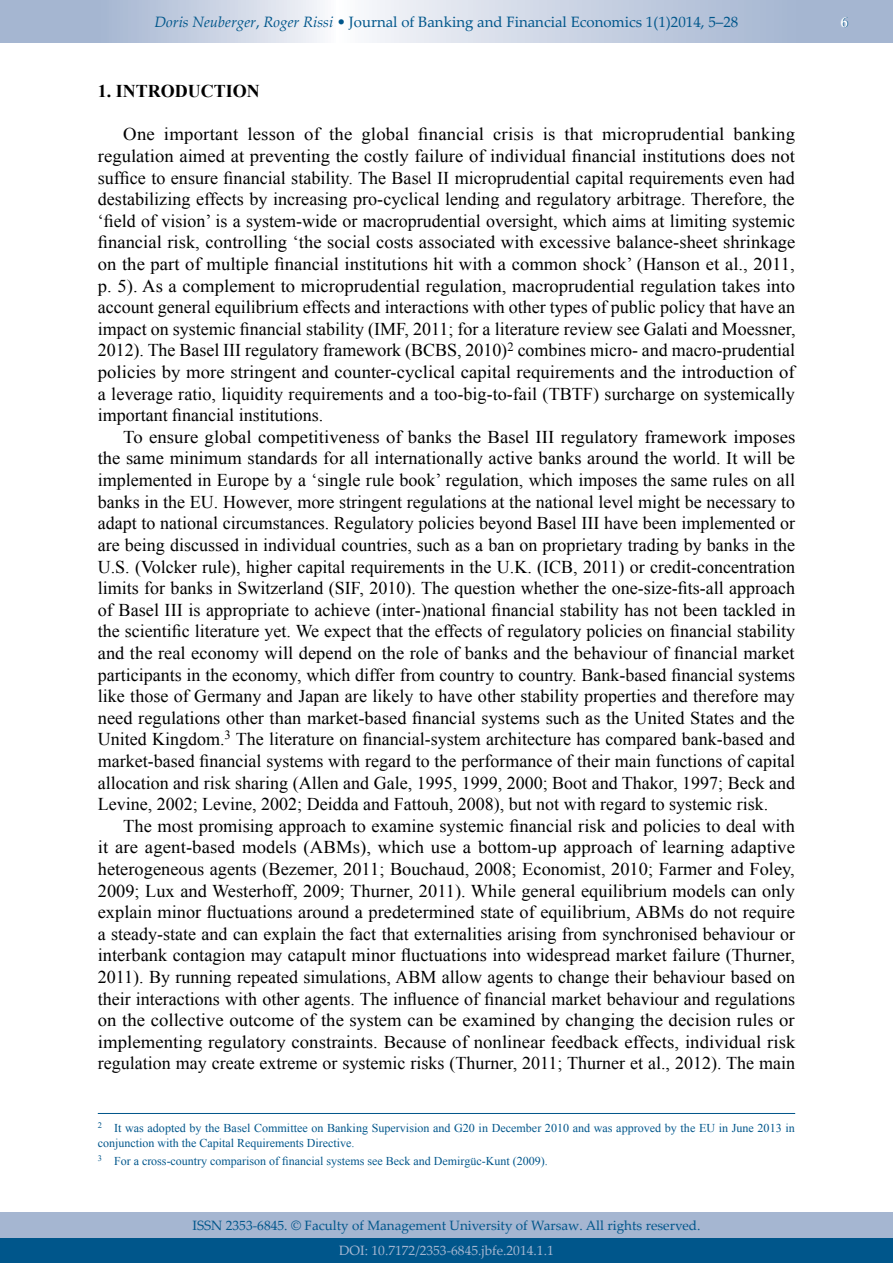
<style>
.page{position:relative;width:893px;height:1263px;background:#fff}
.page>*{position:absolute;margin:0;border:0;box-sizing:border-box;transform-origin:0 0}
.t1{font:18px/21.6px "Times New Roman";color:#000;text-align:justify;scale:1.04 1}
.t2{font:18px/21.6px "Times New Roman";color:#000;text-align:justify}
.t3{font:700 18px "Times New Roman";color:#000}
.t4{font:15px "Palatino Linotype";color:#00568b}
.t5{font:700 15px "Palatino Linotype";color:#fff}
.t6{font:13.5px "Palatino Linotype";color:#00568b}
.t7{font:13.5px "Palatino Linotype";color:#a5b6d1}
.t8{font:12px/14.4px "Times New Roman";color:#00568b}
.s1{font-style:italic}
</style>
<div class="page">
<div style="left:795px;top:0;width:98px;height:43px;background:#a5b6d1"></div>
<svg style="left:98px;top:0;width:697px;height:43px;background:#cdd6e5"></svg>
<div style="left:0;top:1237px;width:893px;height:26px;background:#00568b"></div>
<div style="left:0;top:1212px;width:893px;height:25px;background:#a5b6d1"></div>
<div style="left:0;top:0;width:98px;height:43px;background:#a5b6d1"></div>
<hr style="left:98px;top:1113px;width:697px;height:1px;background:#00568b">
<p class="t4" style="left:155px;top:11px;width:585px"><span class="s1">Doris Neuberger</span>, <span class="s1">Roger Rissi</span> • Journal of Banking and Financial Economics 1(1)2014, 5–28</p>
<p class="t3" style="left:98px;top:79px;width:164px">1. INTRODUCTION</p>
<p class="t1" style="left:98px;top:123px;width:672px;text-indent:26px">One important lesson of the global financial crisis is that microprudential banking regulation aimed at preventing the costly failure of individual financial institutions does not suffice to ensure financial stability. The Basel II microprudential capital requirements even had destabilizing effects by increasing pro-cyclical lending and regulatory arbitrage. Therefore, the ‘field of vision’ is a system-wide or macroprudential oversight, which aims at limiting systemic financial risk, controlling ‘the social costs associated with excessive balance-sheet shrinkage on the part of multiple financial institutions hit with a common shock’ (Hanson et al., 2011, p. 5). As a complement to microprudential regulation, macroprudential regulation takes into account general equilibrium effects and interactions with other types of public policy that have an impact on systemic financial stability (IMF, 2011; for a literature review see Galati and Moessner, 2012). The Basel III regulatory framework (BCBS, 2010)<sup>2</sup> combines micro- and macro-prudential policies by more stringent and counter-cyclical capital requirements and the introduction of a leverage ratio, liquidity requirements and a too-big-to-fail (TBTF) surcharge on systemically important financial institutions.</p>
<p class="t1" style="left:98px;top:426px;width:672px;text-indent:26px">To ensure global competitiveness of banks the Basel III regulatory framework imposes the same minimum standards for all internationally active banks around the world. It will be implemented in Europe by a ‘single rule book’ regulation, which imposes the same rules on all banks in the EU. However, more stringent regulations at the national level might be necessary to adapt to national circumstances. Regulatory policies beyond Basel III have been implemented or are being discussed in individual countries, such as a ban on proprietary trading by banks in the U.S. (Volcker rule), higher capital requirements in the U.K. (ICB, 2011) or credit-concentration limits for banks in Switzerland (SIF, 2010). The question whether the one-size-fits-all approach of Basel III is appropriate to achieve (inter-)national financial stability has not been tackled in the scientific literature yet. We expect that the effects of regulatory policies on financial stability and the real economy will depend on the role of banks and the behaviour of financial market participants in the economy, which differ from country to country. Bank-based financial systems like those of Germany and Japan are likely to have other stability properties and therefore may need regulations other than market-based financial systems such as the United States and the United Kingdom.<sup>3</sup> The literature on financial-system architecture has compared bank-based and market-based financial systems with regard to the performance of their main functions of capital allocation and risk sharing (Allen and Gale, 1995, 1999, 2000; Boot and Thakor, 1997; Beck and Levine, 2002; Levine, 2002; Deidda and Fattouh, 2008), but not with regard to systemic risk.</p>
<p class="t2" style="left:98px;top:815px;width:699px;text-indent:26px">The most promising approach to examine systemic financial risk and policies to deal with it are agent-based models (ABMs), which use a bottom-up approach of learning adaptive heterogeneous agents (Bezemer, 2011; Bouchaud, 2008; Economist, 2010; Farmer and Foley, 2009; Lux and Westerhoff, 2009; Thurner, 2011). While general equilibrium models can only explain minor fluctuations around a predetermined state of equilibrium, ABMs do not require a steady-state and can explain the fact that externalities arising from synchronised behaviour or interbank contagion may catapult minor fluctuations into widespread market failure (Thurner, 2011). By running repeated simulations, ABM allow agents to change their behaviour based on their interactions with other agents. The influence of financial market behaviour and regulations on the collective outcome of the system can be examined by changing the decision rules or implementing regulatory constraints. Because of nonlinear feedback effects, individual risk regulation may create extreme or systemic risks (Thurner, 2011; Thurner et al., 2012). The main</p>
<p class="t8" style="left:98px;top:1121px;width:698px"><sup>2</sup> It was adopted by the Basel Committee on Banking Supervision and G20 in December 2010 and was approved by the EU in June 2013 in conjunction with the Capital Requirements Directive.</p>
<p class="t8" style="left:98px;top:1154px;width:451px"><sup>3</sup> For a cross-country comparison of financial systems see Beck and Demirgüc-Kunt (2009).</p>
<p class="t6" style="left:192px;top:1215px;width:509px">ISSN 2353-6845. © Faculty of Management University of Warsaw. All rights reserved.</p>
<p class="t7" style="left:339px;top:1241px;width:216px">DOI: 10.7172/2353-6845.jbfe.2014.1.1</p>
<p class="t5" style="left:840px;top:11px;width:9px">6</p>
</div>
